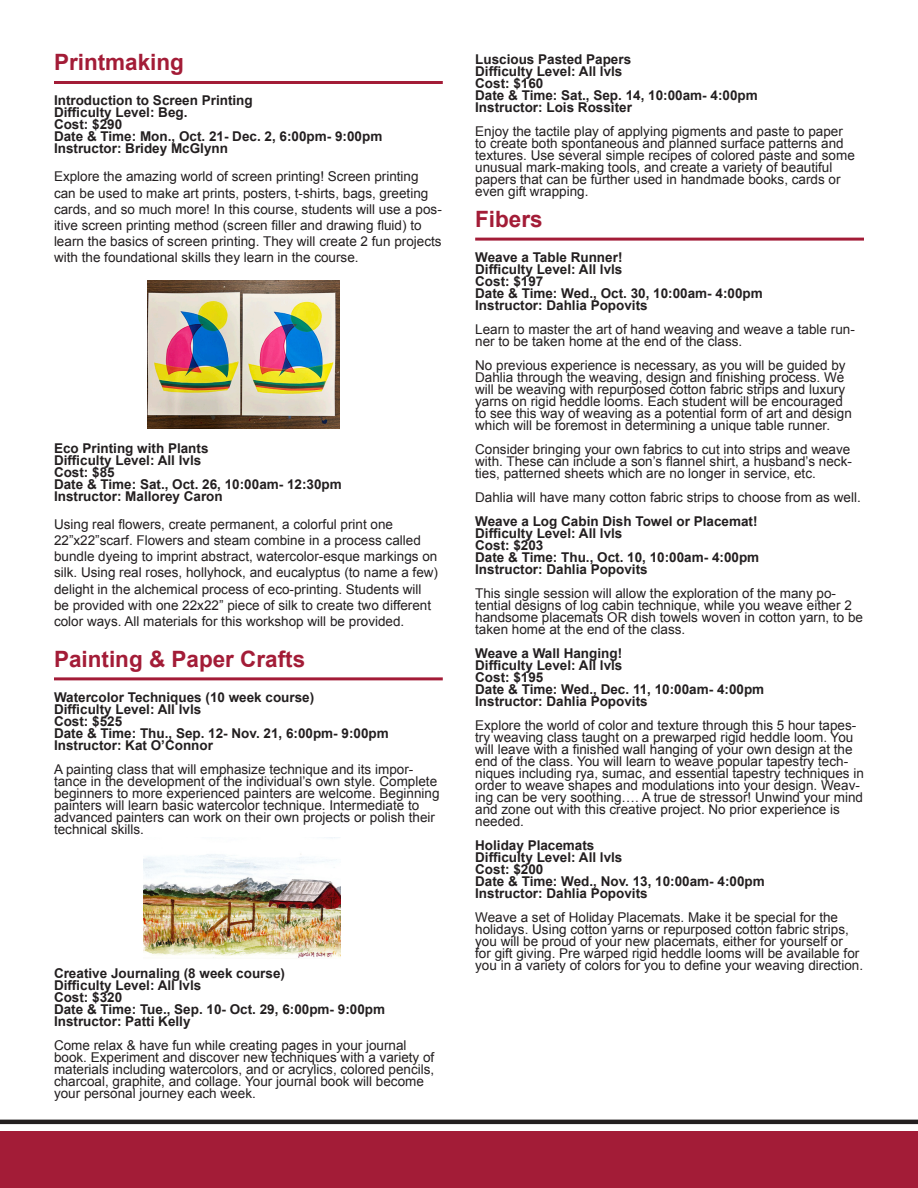
<style>
.page{position:relative;width:918px;height:1188px;background:#fff}
.page>*{position:absolute;margin:0;border:0;box-sizing:border-box;transform-origin:0 0}
.t1{font:700 22.5px "Arial";color:#a31c37}
.t2{font:13.5px/12px "Arial";color:#231f20}
.t3{font:700 13.5px "Arial";color:#231f20}
</style>
<div class="page">
<div style="left:0;top:1131px;width:918px;height:57px;background:#a31c37"></div>
<hr style="left:0;top:1120px;width:918px;height:4px;background:#231f20">
<hr style="left:54px;top:81px;width:389px;height:3px;background:#a31c37">
<img style="left:148px;top:281px;width:192px;height:147px">
<hr style="left:54px;top:677px;width:389px;height:3px;background:#a31c37">
<hr style="left:475px;top:238px;width:389px;height:3px;background:#a31c37">
<img style="left:143px;top:838px;width:198px;height:120px">
<p class="t1" style="left:54px;top:48px;width:132px">Printmaking</p>
<p class="t3" style="left:54px;top:92px;width:200px">Introduction to Screen Printing</p>
<p class="t3" style="left:54px;top:104px;width:135px">Difficulty Level: Beg.</p>
<p class="t3" style="left:54px;top:116px;width:70px">Cost: $290</p>
<p class="t3" style="left:54px;top:128px;width:330px">Date &amp; Time: Mon., Oct. 21- Dec. 2, 6:00pm- 9:00pm</p>
<p class="t3" style="left:54px;top:140px;width:176px">Instructor: Bridey McGlynn</p>
<p class="t2" style="left:54px;top:169px;width:389px;line-height:16.2px">Explore the amazing world of screen printing! Screen printing can be used to make art prints, posters, t-shirts, bags, greeting cards, and so much more! In this course, students will use a pos&shy;itive screen printing method (screen filler and drawing fluid) to learn the basics of screen printing. They will create 2 fun projects with the foundational skills they learn in the course.</p>
<p class="t3" style="left:54px;top:439px;width:156px">Eco Printing with Plants</p>
<p class="t3" style="left:54px;top:451px;width:149px">Difficulty Level: All lvls</p>
<p class="t3" style="left:54px;top:463px;width:62px">Cost: $85</p>
<p class="t3" style="left:54px;top:475px;width:289px">Date &amp; Time: Sat., Oct. 26, 10:00am- 12:30pm</p>
<p class="t3" style="left:54px;top:487px;width:170px">Instructor: Mallorey Caron</p>
<p class="t2" style="left:54px;top:516px;width:386px;line-height:16.2px">Using real flowers, create permanent, a colorful print one 22”x22”scarf. Flowers and steam combine in a process called bundle dyeing to imprint abstract, watercolor-esque markings on silk. Using real roses, hollyhock, and eucalyptus (to name a few) delight in the alchemical process of eco-printing. Students will be provided with one 22x22” piece of silk to create two different color ways. All materials for this workshop will be provided.</p>
<p class="t1" style="left:54px;top:644px;width:253px">Painting &amp; Paper Crafts</p>
<p class="t3" style="left:54px;top:688px;width:262px">Watercolor Techniques (10 week course)</p>
<p class="t3" style="left:54px;top:700px;width:149px">Difficulty Level: All lvls</p>
<p class="t3" style="left:54px;top:712px;width:70px">Cost: $525</p>
<p class="t3" style="left:54px;top:724px;width:336px">Date &amp; Time: Thu., Sep. 12- Nov. 21, 6:00pm- 9:00pm</p>
<p class="t3" style="left:54px;top:736px;width:161px">Instructor: Kat O’Connor</p>
<p class="t2" style="left:54px;top:763px;width:387px">A painting class that will emphasize technique and its impor&shy;tance in the development of the individual’s own style. Complete beginners to more experienced painters are welcome. Beginning painters will learn basic watercolor technique. Intermediate to advanced painters can work on their own projects or polish their technical skills.</p>
<p class="t3" style="left:54px;top:964px;width:233px">Creative Journaling (8 week course)</p>
<p class="t3" style="left:54px;top:976px;width:149px">Difficulty Level: All lvls</p>
<p class="t3" style="left:54px;top:988px;width:70px">Cost: $320</p>
<p class="t3" style="left:54px;top:1000px;width:333px">Date &amp; Time: Tue., Sep. 10- Oct. 29, 6:00pm- 9:00pm</p>
<p class="t3" style="left:54px;top:1012px;width:138px">Instructor: Patti Kelly</p>
<p class="t2" style="left:54px;top:1039px;width:382px">Come relax &amp; have fun while creating pages in your journal book. Experiment and discover new techniques with a variety of materials including watercolors, and or acrylics, colored pencils, charcoal, graphite, and collage. Your journal book will become your personal journey each week.</p>
<p class="t3" style="left:475px;top:50px;width:158px">Luscious Pasted Papers</p>
<p class="t3" style="left:475px;top:62px;width:149px">Difficulty Level: All lvls</p>
<p class="t3" style="left:475px;top:74px;width:70px">Cost: $160</p>
<p class="t3" style="left:475px;top:86px;width:284px">Date &amp; Time: Sat., Sep. 14, 10:00am- 4:00pm</p>
<p class="t3" style="left:475px;top:98px;width:158px">Instructor: Lois Rossiter</p>
<p class="t2" style="left:475px;top:125px;width:381px">Enjoy the tactile play of applying pigments and paste to paper to create both spontaneous and planned surface patterns and textures. Use several simple recipes of colored paste and some unusual mark-making tools, and create a variety of beautiful papers that can be further used in handmade books, cards or even gift wrapping.</p>
<p class="t1" style="left:475px;top:204px;width:69px">Fibers</p>
<p class="t3" style="left:475px;top:248px;width:149px">Weave a Table Runner!</p>
<p class="t3" style="left:475px;top:260px;width:149px">Difficulty Level: All lvls</p>
<p class="t3" style="left:475px;top:272px;width:70px">Cost: $197</p>
<p class="t3" style="left:475px;top:284px;width:289px">Date &amp; Time: Wed., Oct. 30, 10:00am- 4:00pm</p>
<p class="t3" style="left:475px;top:296px;width:174px">Instructor: Dahlia Popovits</p>
<p class="t2" style="left:475px;top:323px;width:381px">Learn to master the art of hand weaving and weave a table run&shy;ner to be taken home at the end of the class.</p>
<p class="t2" style="left:475px;top:359px;width:372px;text-align:justify">No previous experience is necessary, as you will be guided by Dahlia through the weaving, design and finishing process. We will be weaving with repurposed cotton fabric strips and luxury</p>
<p class="t2" style="left:475px;top:395px;width:378px">yarns on rigid heddle looms. Each student will be encouraged to see this way of weaving as a potential form of art and design which will be foremost in determining a unique table runner.</p>
<p class="t2" style="left:475px;top:443px;width:378px;text-align:justify">Consider bringing your own fabrics to cut into strips and weave with. These can include a son’s flannel shirt, a husband’s neck&shy;ties, patterned sheets which are no longer in service, etc.</p>
<p class="t2" style="left:475px;top:491px;width:387px">Dahlia will have many cotton fabric strips to choose from as well.</p>
<p class="t3" style="left:475px;top:512px;width:284px">Weave a Log Cabin Dish Towel or Placemat!</p>
<p class="t3" style="left:475px;top:524px;width:149px">Difficulty Level: All lvls</p>
<p class="t3" style="left:475px;top:536px;width:70px">Cost: $203</p>
<p class="t3" style="left:475px;top:548px;width:286px">Date &amp; Time: Thu., Oct. 10, 10:00am- 4:00pm</p>
<p class="t3" style="left:475px;top:560px;width:174px">Instructor: Dahlia Popovits</p>
<p class="t2" style="left:475px;top:587px;width:389px">This single session will allow the exploration of the many po&shy;tential designs of log cabin technique, while you weave either 2 handsome placemats OR dish towels woven in cotton yarn, to be taken home at the end of the class.</p>
<p class="t3" style="left:475px;top:644px;width:149px">Weave a Wall Hanging!</p>
<p class="t3" style="left:475px;top:656px;width:149px">Difficulty Level: All lvls</p>
<p class="t3" style="left:475px;top:668px;width:70px">Cost: $195</p>
<p class="t3" style="left:475px;top:680px;width:291px">Date &amp; Time: Wed., Dec. 11, 10:00am- 4:00pm</p>
<p class="t3" style="left:475px;top:692px;width:174px">Instructor: Dahlia Popovits</p>
<p class="t2" style="left:475px;top:719px;width:390px">Explore the world of color and texture through this 5 hour tapes&shy;try weaving class taught on a prewarped rigid heddle loom. You will leave with a finished wall hanging of your own design at the end of the class. You will learn to weave popular tapestry tech&shy;niques including rya, sumac, and essential tapestry techniques in order to weave shapes and modulations into your design. Weav&shy;ing can be very soothing…. A true de stressor! Unwind your mind and zone out with this creative project. No prior experience is needed.</p>
<p class="t3" style="left:475px;top:836px;width:121px">Holiday Placemats</p>
<p class="t3" style="left:475px;top:848px;width:149px">Difficulty Level: All lvls</p>
<p class="t3" style="left:475px;top:860px;width:70px">Cost: $200</p>
<p class="t3" style="left:475px;top:872px;width:291px">Date &amp; Time: Wed., Nov. 13, 10:00am- 4:00pm</p>
<p class="t3" style="left:475px;top:884px;width:174px">Instructor: Dahlia Popovits</p>
<p class="t2" style="left:475px;top:911px;width:389px">Weave a set of Holiday Placemats. Make it be special for the holidays. Using cotton yarns or repurposed cotton fabric strips, you will be proud of your new placemats, either for yourself or<br>for gift giving. Pre warped rigid heddle looms will be available for you in a variety of colors for you to define your weaving direction.</p>
</div>
